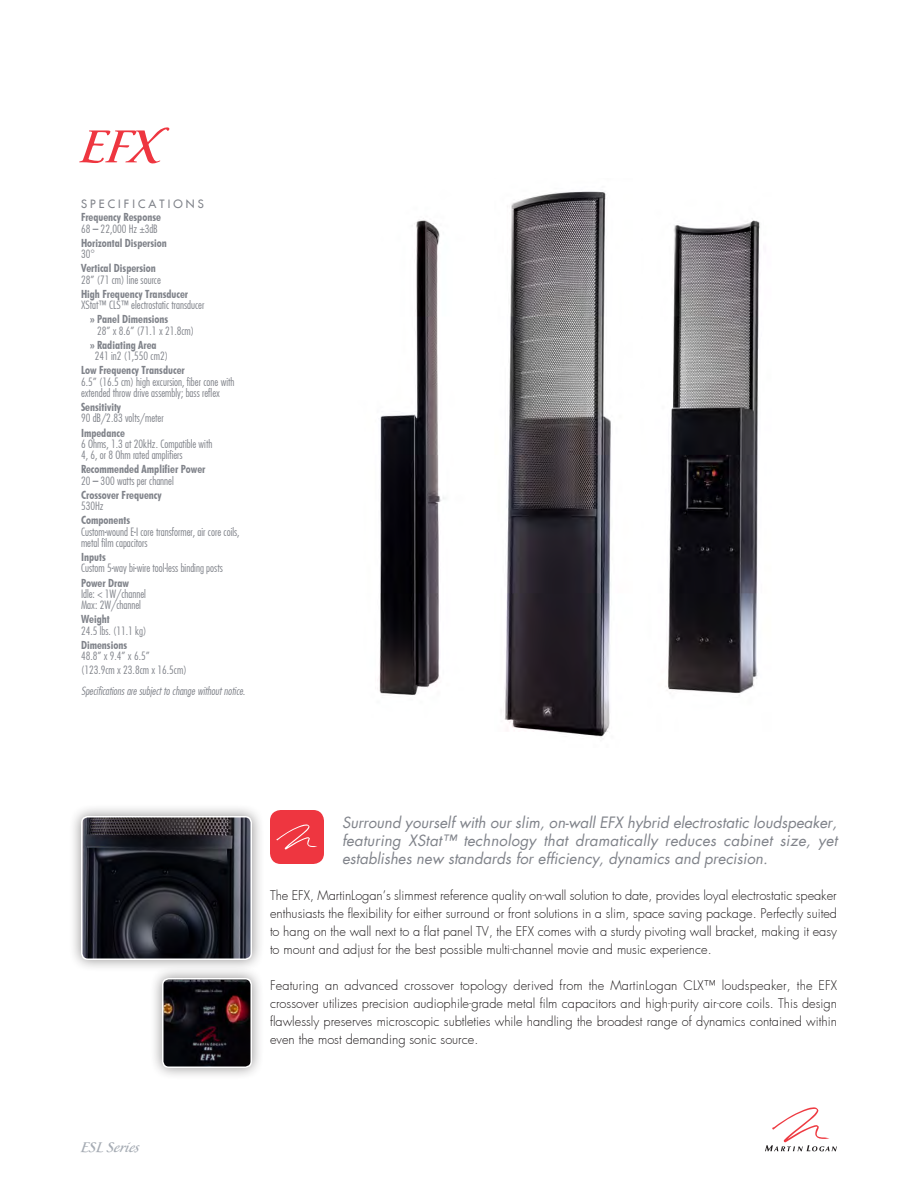
<style>
.page{position:relative;width:918px;height:1188px;background:#fff}
.page>*{position:absolute;margin:0;border:0;box-sizing:border-box;transform-origin:0 0}
.Speaker_Name{font:58.5px "Florens LP";color:#ee3640}
.t1{font:18px "Florens LP";color:#a6acb4}
.Intro_Paragraph{font:italic 15px/18px "Futura";color:#80838a;text-align:justify}
.Body_Copy{font:300 12.75px/18px "Futura";color:#231f20;text-align:justify}
.Specifications_Spec{font:300 condensed 11.25px/11.2px "Futura";color:#80838a}
.Specifications_Title{font:700 condensed 11.25px "Futura BT";color:#80838a}
.Specifications_Capti{font:11.25px "Futur Con Lig Obl";color:#80838a}
.Specifications_Heade{font:11.25px "Futura";letter-spacing:.275em;color:#80838a}
</style>
<div class="page">
<div style="left:270px;top:810px;width:54px;height:54px;background:#ee3640;border-radius:11px"></div>
<svg style="left:277px;top:824px;width:40px;height:26px"></svg>
<img style="left:379px;top:191px;width:381px;height:546px">
<div style="left:69px;top:804px;width:196px;height:169px;background:#231f20;opacity:.5"></div>
<img style="left:82px;top:817px;width:169px;height:142px">
<div style="left:81px;top:816px;width:171px;height:144px;border:2px solid #fff;border-radius:6px"></div>
<div style="left:150px;top:966px;width:115px;height:115px;background:#231f20;opacity:.5"></div>
<img style="left:163px;top:979px;width:88px;height:88px">
<div style="left:162px;top:978px;width:90px;height:90px;border:2px solid #fff;border-radius:6px"></div>
<svg style="left:765px;top:1107px;width:72px;height:44px"></svg>
<p class="Speaker_Name" style="left:81px;top:117px;width:83px">EFX</p>
<p class="Specifications_Heade" style="left:81px;top:196px;width:124px">SPECIFICATIONS</p>
<p class="Specifications_Title" style="left:81px;top:211px;width:81px">Frequency Response</p>
<p class="Specifications_Spec" style="left:81px;top:223px;width:78px">68 – 22,000 Hz ±3dB</p>
<p class="Specifications_Title" style="left:81px;top:236px;width:88px">Horizontal Dispersion</p>
<p class="Specifications_Spec" style="left:81px;top:248px;width:15px">30°</p>
<p class="Specifications_Title" style="left:81px;top:262px;width:76px">Vertical Dispersion</p>
<p class="Specifications_Spec" style="left:81px;top:274px;width:81px">28” (71 cm) line source</p>
<p class="Specifications_Title" style="left:81px;top:287px;width:109px">High Frequency Transducer</p>
<p class="Specifications_Spec" style="left:81px;top:299px;width:125px">XStat™ CLS™ electrostatic transducer</p>
<p class="Specifications_Title" style="left:90px;top:313px;width:80px">» Panel Dimensions</p>
<p class="Specifications_Spec" style="left:97px;top:325px;width:99px">28” x 8.6” (71.1 x 21.8cm)</p>
<p class="Specifications_Title" style="left:90px;top:338px;width:68px">» Radiating Area</p>
<p class="Specifications_Spec" style="left:95px;top:350px;width:75px">241 in2 (1,550 cm2)</p>
<p class="Specifications_Title" style="left:81px;top:364px;width:105px">Low Frequency Transducer</p>
<p class="Specifications_Spec" style="left:81px;top:376px;width:155px">6.5” (16.5 cm) high excursion, fiber cone with extended throw drive assembly; bass reflex</p>
<p class="Specifications_Title" style="left:81px;top:400px;width:42px">Sensitivity</p>
<p class="Specifications_Spec" style="left:81px;top:412px;width:84px">90 dB/2.83 volts/meter</p>
<p class="Specifications_Title" style="left:81px;top:426px;width:45px">Impedance</p>
<p class="Specifications_Spec" style="left:81px;top:438px;width:133px">6 Ohms, 1.3 at 20kHz. Compatible with<br>4, 6, or 8 Ohm rated amplifiers</p>
<p class="Specifications_Title" style="left:81px;top:463px;width:126px">Recommended Amplifier Power</p>
<p class="Specifications_Spec" style="left:81px;top:475px;width:94px">20 – 300 watts per channel</p>
<p class="Specifications_Title" style="left:81px;top:488px;width:82px">Crossover Frequency</p>
<p class="Specifications_Spec" style="left:81px;top:500px;width:24px">530Hz</p>
<p class="Specifications_Title" style="left:81px;top:514px;width:51px">Components</p>
<p class="Specifications_Spec" style="left:81px;top:526px;width:160px">Custom-wound E-I core transformer, air core coils, metal film capacitors</p>
<p class="Specifications_Title" style="left:81px;top:550px;width:26px">Inputs</p>
<p class="Specifications_Spec" style="left:81px;top:562px;width:143px">Custom 5-way bi-wire tool-less binding posts</p>
<p class="Specifications_Title" style="left:81px;top:576px;width:50px">Power Draw</p>
<p class="Specifications_Spec" style="left:81px;top:588px;width:67px">Idle: &lt; 1W/channel<br>Max: 2W/channel</p>
<p class="Specifications_Title" style="left:81px;top:613px;width:30px">Weight</p>
<p class="Specifications_Spec" style="left:81px;top:625px;width:67px">24.5 lbs. (11.1 kg)</p>
<p class="Specifications_Title" style="left:81px;top:638px;width:48px">Dimensions</p>
<p class="Specifications_Spec" style="left:81px;top:650px;width:70px">48.8” x 9.4” x 6.5”</p>
<p class="Specifications_Spec" style="left:81px;top:664px;width:107px">(123.9cm x 23.8cm x 16.5cm)</p>
<p class="Specifications_Capti" style="left:81px;top:683px;width:166px">Specifications are subject to change without notice.</p>
<p class="t1" style="left:81px;top:1138px;width:60px">ESL Series</p>
<p class="Intro_Paragraph" style="left:342px;top:813px;width:497px">Surround yourself with our slim, on-wall EFX hybrid electrostatic loudspeaker, featuring XStat™ technology that dramatically reduces cabinet size, yet establishes new standards for efficiency, dynamics and precision.</p>
<p class="Body_Copy" style="left:270px;top:887px;width:569px">The EFX, MartinLogan’s slimmest reference quality on-wall solution to date, provides loyal electrostatic speaker enthusiasts the flexibility for either surround or front solutions in a slim, space saving package. Perfectly suited to hang on the wall next to a flat panel TV, the EFX comes with a sturdy pivoting wall bracket, making it easy to mount and adjust for the best possible multi-channel movie and music experience.</p>
<p class="Body_Copy" style="left:270px;top:977px;width:569px">Featuring an advanced crossover topology derived from the MartinLogan CLX™ loudspeaker, the EFX crossover utilizes precision audiophile-grade metal film capacitors and high-purity air-core coils. This design flawlessly preserves microscopic subtleties while handling the broadest range of dynamics contained within even the most demanding sonic source.</p>
</div>
